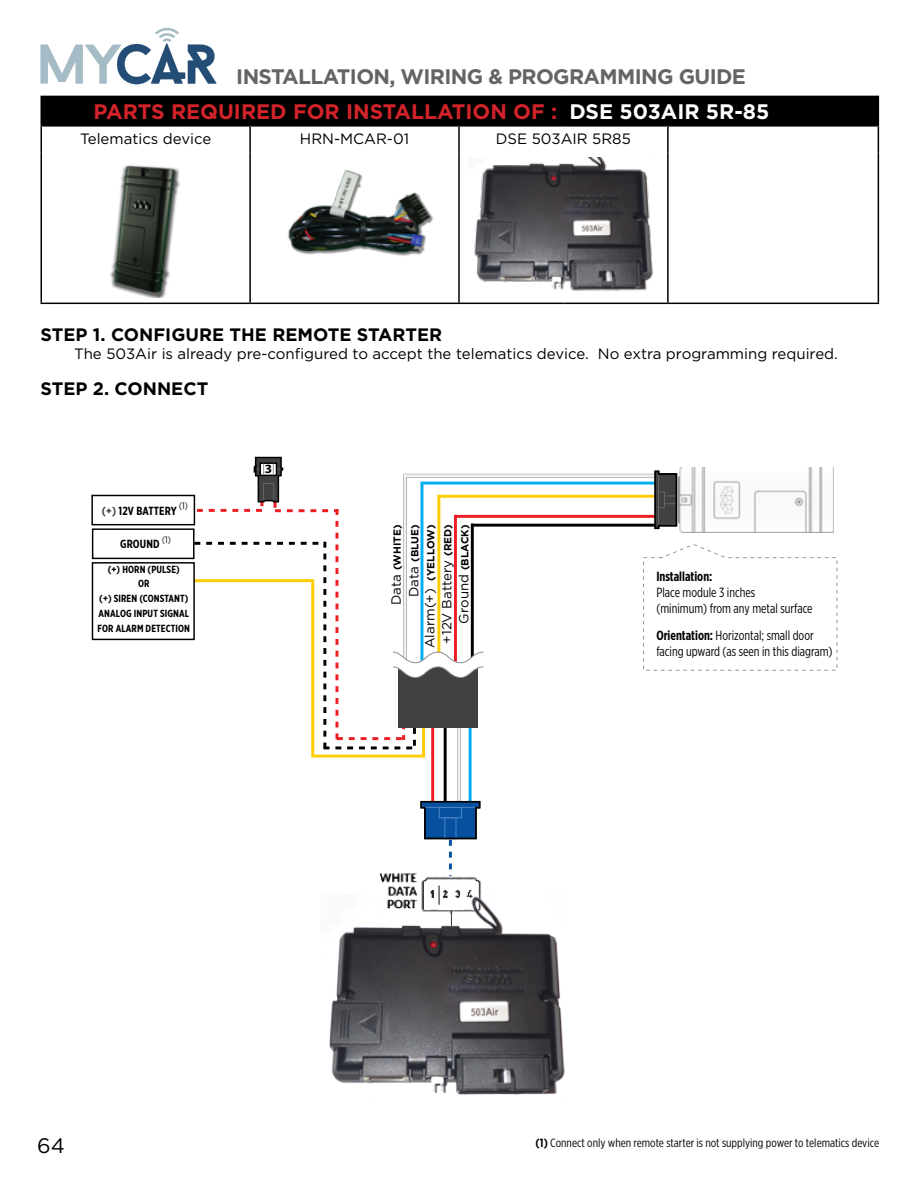
<style>
.page{position:relative;width:918px;height:1188px;background:#fff}
.page>*{position:absolute;margin:0;border:0;box-sizing:border-box;transform-origin:0 0}
.t1{font:700 21px "Gotham";color:#d2232a}
.t2{font:700 21px "Gotham";letter-spacing:-.03em;color:#636466}
.t3{font:21px "Gotham";color:#000}
.t4{font:700 18px "Gotham";color:#000}
.t5{font:15px "Gotham";color:#000}
.t6{font:13.35px/15.9px "Gotham X Narrow";color:#000;scale:.96 1}
.t7{font:13.35px "Gotham";color:#000}
.t8{font:700 13.35px "Gotham X Narrow";color:#000;scale:.96 1}
.t9{font:700 12.6px "Myriad Pro";color:#000;scale:1.05 1}
.t10{font:12px "Gotham X Narrow";color:#000}
.t11{font:700 11.85px "Gotham X Narrow";letter-spacing:.01em;color:#000}
.t12{font:700 10.35px/14.7px "Gotham X Narrow";letter-spacing:.01em;color:#000;text-align:center}
.t13{font:700 10.35px/17.9px "Gotham";color:#000;text-align:right}
.t14{font:9.45px "Gotham X Narrow";color:#000}
.s1{color:#fff}
.s2{color:#414042}
.s3{font-weight:700;font-size:10.35px}
.s4{font-weight:400;font-size:13.35px}
.s5{font-weight:700}
</style>
<div class="page">
<hr style="left:40px;top:96px;width:210px;height:1px;background:#000">
<hr style="left:40px;top:97px;width:2px;height:28px;background:#000">
<hr style="left:40px;top:125px;width:210px;height:2px;background:#000">
<hr style="left:40px;top:152px;width:2px;height:151px;background:#000">
<hr style="left:249px;top:152px;width:2px;height:151px;background:#000">
<hr style="left:458px;top:152px;width:2px;height:151px;background:#000">
<hr style="left:667px;top:152px;width:2px;height:151px;background:#000">
<hr style="left:878px;top:152px;width:1px;height:151px;background:#000">
<hr style="left:40px;top:303px;width:210px;height:1px;background:#000">
<hr style="left:250px;top:303px;width:209px;height:1px;background:#000">
<hr style="left:459px;top:303px;width:104px;height:1px;background:#000">
<hr style="left:563px;top:303px;width:105px;height:1px;background:#000">
<hr style="left:668px;top:303px;width:211px;height:1px;background:#000">
<hr style="left:40px;top:127px;width:2px;height:25px;background:#000">
<svg style="left:41px;top:96px;width:838px;height:56px"></svg>
<img style="left:110px;top:164px;width:70px;height:133px">
<img style="left:287px;top:170px;width:146px;height:86px">
<hr style="left:438px;top:495px;width:220px;height:3px;background:#ffcc08">
<hr style="left:457px;top:680px;width:4px;height:122px;background:#bbbcbd">
<hr style="left:469px;top:681px;width:3px;height:121px;background:#00aeef">
<hr style="left:444px;top:680px;width:3px;height:122px;background:#000">
<hr style="left:431px;top:681px;width:3px;height:121px;background:#ed1d24">
<hr style="left:458px;top:681px;width:2px;height:121px;background:#f1f1f2">
<hr style="left:312px;top:755px;width:112px;height:3px;background:#ffcc08">
<hr style="left:422px;top:728px;width:3px;height:30px;background:#ffcc08">
<hr style="left:311px;top:581px;width:3px;height:176px;background:#ffcc08">
<hr style="left:454px;top:515px;width:205px;height:3px;background:#ed1d24">
<hr style="left:471px;top:524px;width:184px;height:3px;background:#000">
<hr style="left:405px;top:474px;width:252px;height:4px;background:#bebfc1">
<hr style="left:421px;top:482px;width:236px;height:3px;background:#00aeef">
<hr style="left:404px;top:474px;width:251px;height:3px;background:#f1f1f2">
<svg style="left:654px;top:470px;width:24px;height:60px"></svg>
<div style="left:92px;top:562px;width:103px;height:78px;border:1px solid #000"></div>
<div style="left:91px;top:495px;width:104px;height:30px;border:1px solid #000"></div>
<div style="left:92px;top:528px;width:103px;height:31px;border:1px solid #000"></div>
<img style="left:679px;top:467px;width:155px;height:66px">
<svg style="left:643px;top:544px;width:195px;height:127px"></svg>
<svg style="left:420px;top:800px;width:61px;height:58px"></svg>
<svg style="left:194px;top:456px;width:290px;height:297px"></svg>
<img style="left:379px;top:863px;width:102px;height:31px">
<img style="left:329px;top:894px;width:236px;height:201px">
<img style="left:474px;top:158px;width:179px;height:133px">
<svg style="left:40px;top:28px;width:176px;height:56px"></svg>
<h1 class="t2" style="left:236px;top:62px;width:511px">INSTALLATION, WIRING &amp; PROGRAMMING GUIDE</h1>
<h1 class="t1" style="left:94px;top:98px;width:677px">PARTS REQUIRED FOR INSTALLATION OF : <span class="s1">DSE 503AIR 5R-85</span></h1>
<p class="t5" style="left:80px;top:129px;width:133px">Telematics device</p>
<p class="t5" style="left:300px;top:129px;width:111px">HRN-MCAR-01</p>
<p class="t5" style="left:496px;top:129px;width:136px">DSE 503AIR 5R85</p>
<p class="t4" style="left:40px;top:323px;width:403px">STEP 1. CONFIGURE THE REMOTE STARTER</p>
<p class="t5" style="left:74px;top:344px;width:765px">The 503Air is already pre-configured to accept the telematics device. No extra programming required.</p>
<p class="t4" style="left:40px;top:377px;width:169px">STEP 2. CONNECT</p>
<p class="t9" style="left:265px;top:461px;width:9px">3</p>
<p class="t11" style="left:102px;top:503px;width:76px"><span class="s2">(+)</span> 12V BATTERY</p>
<p class="t14" style="left:179px;top:500px;width:10px">(1)</p>
<p class="t11" style="left:120px;top:537px;width:41px">GROUND</p>
<p class="t14" style="left:162px;top:534px;width:10px">(1)</p>
<p class="t7" style="left:438px;top:644px;width:121px;rotate:-90deg">+12V Battery <span class="s3">(RED)</span></p>
<p class="t13" style="left:456px;top:624px;width:101px;rotate:-90deg"><span class="s4">Ground</span> (BLACK)</p>
<p class="t13" style="left:388px;top:605px;width:82px;rotate:-90deg"><span class="s4">Data</span> (WHITE)<br><span class="s4">Data</span> (BLUE)</p>
<p class="t7" style="left:421px;top:648px;width:125px;rotate:-90deg">Alarm(+) <span class="s3">(YELLOW)</span></p>
<p class="t12" style="left:98px;top:562px;width:94px">(+) HORN (PULSE)<br>OR<br>(+) SIREN (CONSTANT)<br>ANALOG INPUT SIGNAL<br>FOR ALARM DETECTION</p>
<p class="t8" style="left:656px;top:568px;width:60px">Installation:</p>
<p class="t6" style="left:656px;top:584px;width:164px">Place module 3 inches<br>(minimum) from any metal surface</p>
<p class="t6" style="left:656px;top:628px;width:185px"><span class="s5">Orientation:</span> Horizontal; small door facing upward (as seen in this diagram)</p>
<h1 class="t3" style="left:37px;top:1133px;width:29px">64</h1>
<p class="t10" style="left:536px;top:1135px;width:345px"><span class="s5">(1)</span> Connect only when remote starter is not supplying power to telematics device</p>
</div>
